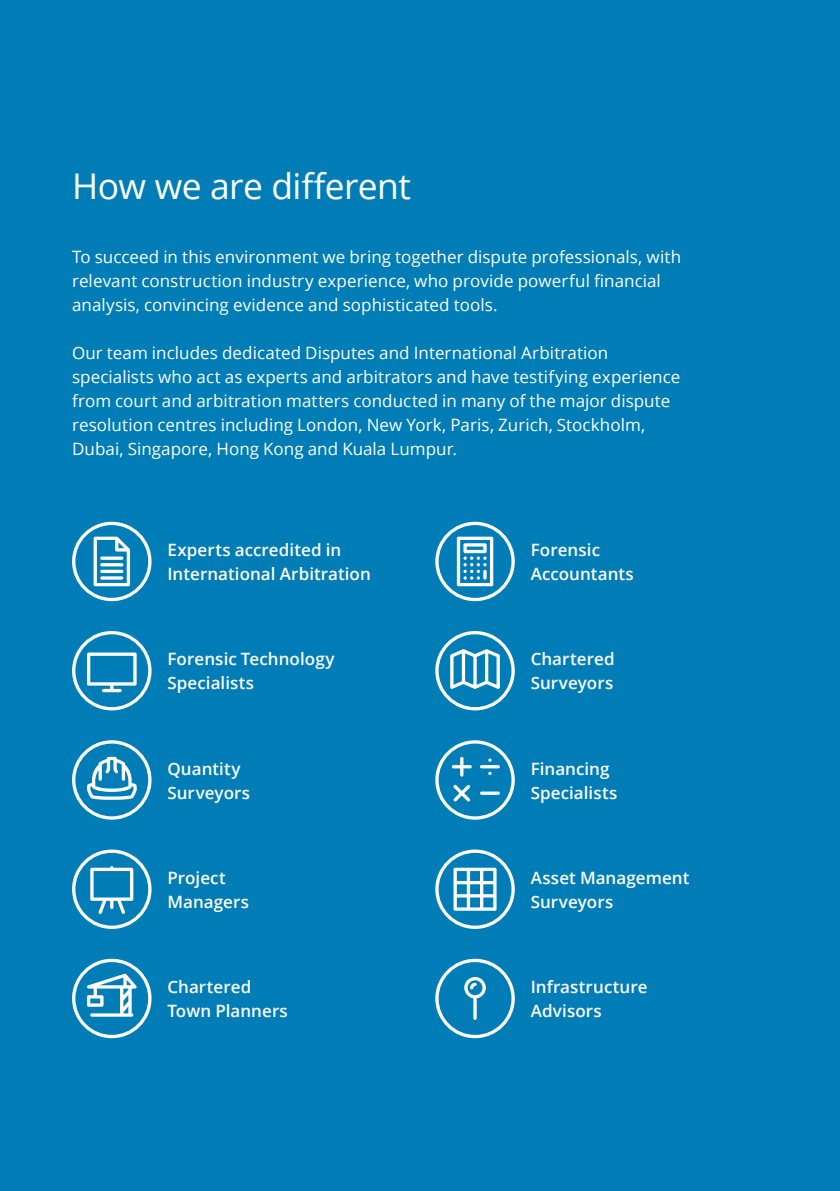
<style>
.page{position:relative;width:840px;height:1191px;background:#fff}
.page>*{position:absolute;margin:0;border:0;box-sizing:border-box;transform-origin:0 0}
.t1{font:35.4px "Open Sans";letter-spacing:-.015em;color:#fff}
.t2{font:17px/24px "Open Sans";letter-spacing:.005em;color:#fff}
.t3{font:600 17px/24px "Open Sans";letter-spacing:.005em;color:#fff}
</style>
<div class="page">
<div style="left:0;top:0;width:839px;height:1191px;background:#007db6"></div>
<svg style="left:435px;top:631px;width:79px;height:79px"></svg>
<svg style="left:72px;top:849px;width:79px;height:80px"></svg>
<svg style="left:435px;top:740px;width:79px;height:79px"></svg>
<svg style="left:72px;top:740px;width:79px;height:79px"></svg>
<svg style="left:435px;top:958px;width:79px;height:80px"></svg>
<svg style="left:435px;top:849px;width:79px;height:80px"></svg>
<svg style="left:72px;top:958px;width:79px;height:80px"></svg>
<svg style="left:435px;top:522px;width:79px;height:79px"></svg>
<svg style="left:72px;top:631px;width:79px;height:79px"></svg>
<svg style="left:72px;top:522px;width:79px;height:79px"></svg>
<hr style="left:100px;top:576px;width:23px;height:3px;background:#fff;border-radius:2px">
<hr style="left:100px;top:570px;width:23px;height:3px;background:#fff;border-radius:2px">
<hr style="left:100px;top:563px;width:23px;height:3px;background:#fff;border-radius:2px">
<svg style="left:100px;top:556px;width:23px;height:4px"></svg>
<h1 class="t1" style="left:72px;top:162px;width:340px">How we are different</h1>
<p class="t2" style="left:72px;top:244px;width:610px">To succeed in this environment we bring together dispute professionals, with relevant construction industry experience, who provide powerful financial analysis, convincing evidence and sophisticated tools.</p>
<p class="t2" style="left:72px;top:340px;width:609px">Our team includes dedicated Disputes and International Arbitration specialists who act as experts and arbitrators and have testifying experience from court and arbitration matters conducted in many of the major dispute resolution centres including London, New York, Paris, Zurich, Stockholm, Dubai, Singapore, Hong Kong and Kuala Lumpur.</p>
<p class="t3" style="left:167px;top:537px;width:205px">Experts accredited in<br>International Arbitration</p>
<p class="t3" style="left:167px;top:646px;width:169px">Forensic Technology<br>Specialists</p>
<p class="t3" style="left:167px;top:756px;width:84px">Quantity<br>Surveyors</p>
<p class="t3" style="left:167px;top:865px;width:83px">Project<br>Managers</p>
<p class="t3" style="left:167px;top:974px;width:122px">Chartered<br>Town Planners</p>
<p class="t3" style="left:530px;top:537px;width:105px">Forensic<br>Accountants</p>
<p class="t3" style="left:530px;top:647px;width:85px">Chartered<br>Surveyors</p>
<p class="t3" style="left:530px;top:756px;width:88px">Financing<br>Specialists</p>
<p class="t3" style="left:530px;top:865px;width:160px">Asset Management<br>Surveyors</p>
<p class="t3" style="left:530px;top:974px;width:118px">Infrastructure<br>Advisors</p>
</div>
